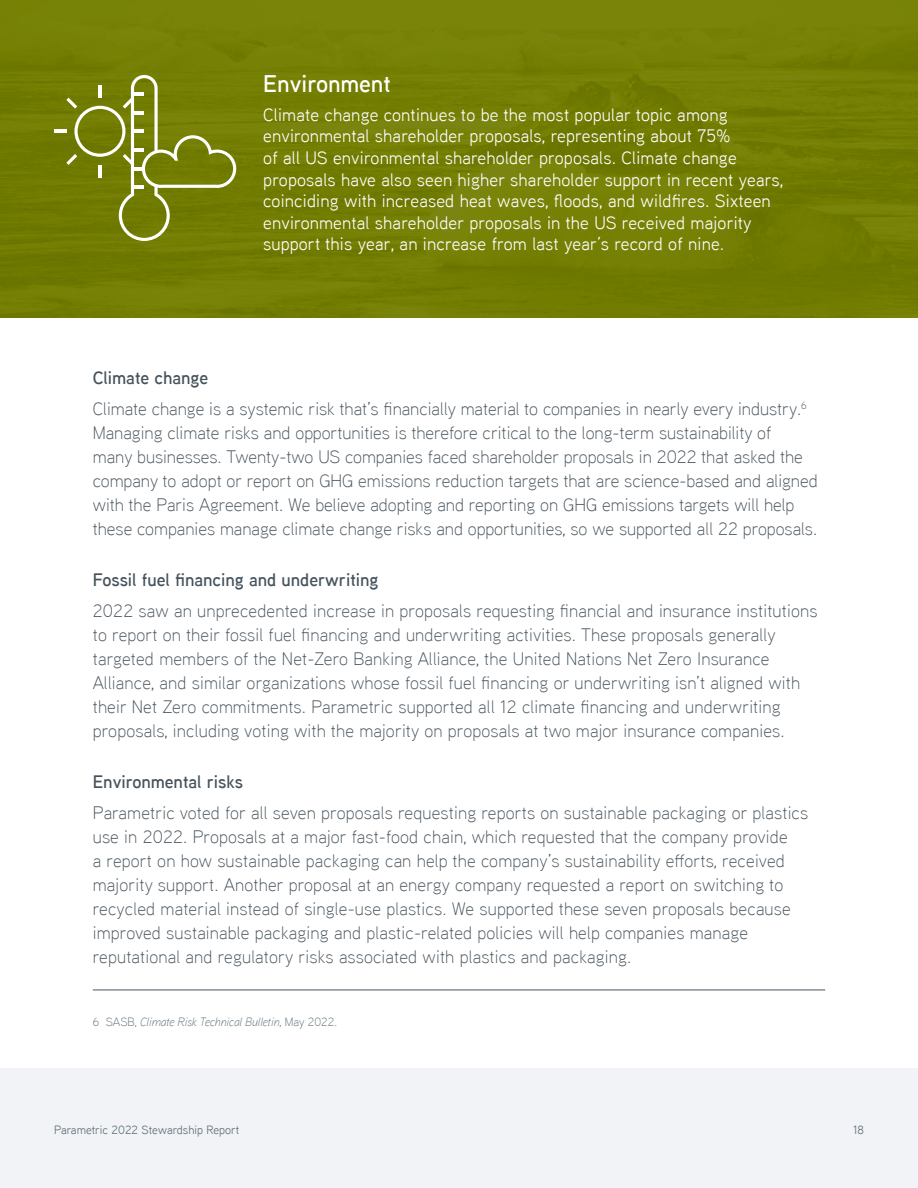
<style>
.page{position:relative;width:918px;height:1188px;background:#fff}
.page>*{position:absolute;margin:0;border:0;box-sizing:border-box;transform-origin:0 0}
.t1{font:600 24px "Aaux Next";color:#fff}
.t2{font:300 18px/24px "Aaux Next";letter-spacing:.01em;color:#46535c}
.t3{font:18px/21.6px "Aaux Next";letter-spacing:.01em;color:#fff}
.t4{font:600 18px "Aaux Next";color:#46535c}
.t5{font:italic 300 12px "Aaux Next";color:#5c6f77}
.t6{font:12px "Aaux Next";color:#5c6f77}
.s1{font-weight:600}
.s2{font-style:normal}
</style>
<div class="page">
<div style="left:0;top:1068px;width:918px;height:120px;background:#f1f3f6"></div>
<div style="left:0;top:0;width:918px;height:318px;background:#747f03"></div>
<svg style="left:54px;top:75px;width:182px;height:166px"></svg>
<hr style="left:93px;top:990px;width:732px;height:1px;background:#46535c">
<h1 class="t1" style="left:263px;top:67px;width:129px">Environment</h1>
<p class="t3" style="left:263px;top:103px;width:522px">Climate change continues to be the most popular topic among environmental shareholder proposals, representing about 75%<br>of all US environmental shareholder proposals. Climate change proposals have also seen higher shareholder support in recent years, coinciding with increased heat waves, floods, and wildfires. Sixteen environmental shareholder proposals in the US received majority support this year, an increase from last year’s record of nine.</p>
<p class="t2" style="left:93px;top:362px;width:716px;line-height:30.8px"><span class="s1">Climate change<br></span>Climate change is a systemic risk that’s financially material to companies in nearly every industry.<sup>6</sup></p>
<p class="t2" style="left:93px;top:420px;width:726px">Managing climate risks and opportunities is therefore critical to the long-term sustainability of<br>many businesses. Twenty-two US companies faced shareholder proposals in 2022 that asked the company to adopt or report on GHG emissions reduction targets that are science-based and aligned with the Paris Agreement. We believe adopting and reporting on GHG emissions targets will help these companies manage climate change risks and opportunities, so we supported all 22 proposals.</p>
<p class="t4" style="left:93px;top:567px;width:287px">Fossil fuel financing and underwriting</p>
<p class="t2" style="left:93px;top:598px;width:726px">2022 saw an unprecedented increase in proposals requesting financial and insurance institutions to report on their fossil fuel financing and underwriting activities. These proposals generally targeted members of the Net-Zero Banking Alliance, the United Nations Net Zero Insurance Alliance, and similar organizations whose fossil fuel financing or underwriting isn’t aligned with their Net Zero commitments. Parametric supported all 12 climate financing and underwriting proposals, including voting with the majority on proposals at two major insurance companies.</p>
<p class="t4" style="left:93px;top:769px;width:152px">Environmental risks</p>
<p class="t2" style="left:93px;top:800px;width:717px">Parametric voted for all seven proposals requesting reports on sustainable packaging or plastics use in 2022. Proposals at a major fast-food chain, which requested that the company provide<br>a report on how sustainable packaging can help the company’s sustainability efforts, received majority support. Another proposal at an energy company requested a report on switching to recycled material instead of single-use plastics. We supported these seven proposals because improved sustainable packaging and plastic-related policies will help companies manage reputational and regulatory risks associated with plastics and packaging.</p>
<p class="t5" style="left:93px;top:1013px;width:246px"><span class="s2">6 SASB,</span> Climate Risk Technical Bulletin<span class="s2">, May 2022.</span></p>
<p class="t6" style="left:54px;top:1122px;width:187px">Parametric 2022 Stewardship Report</p>
<p class="t6" style="left:853px;top:1122px;width:12px">18</p>
</div>
